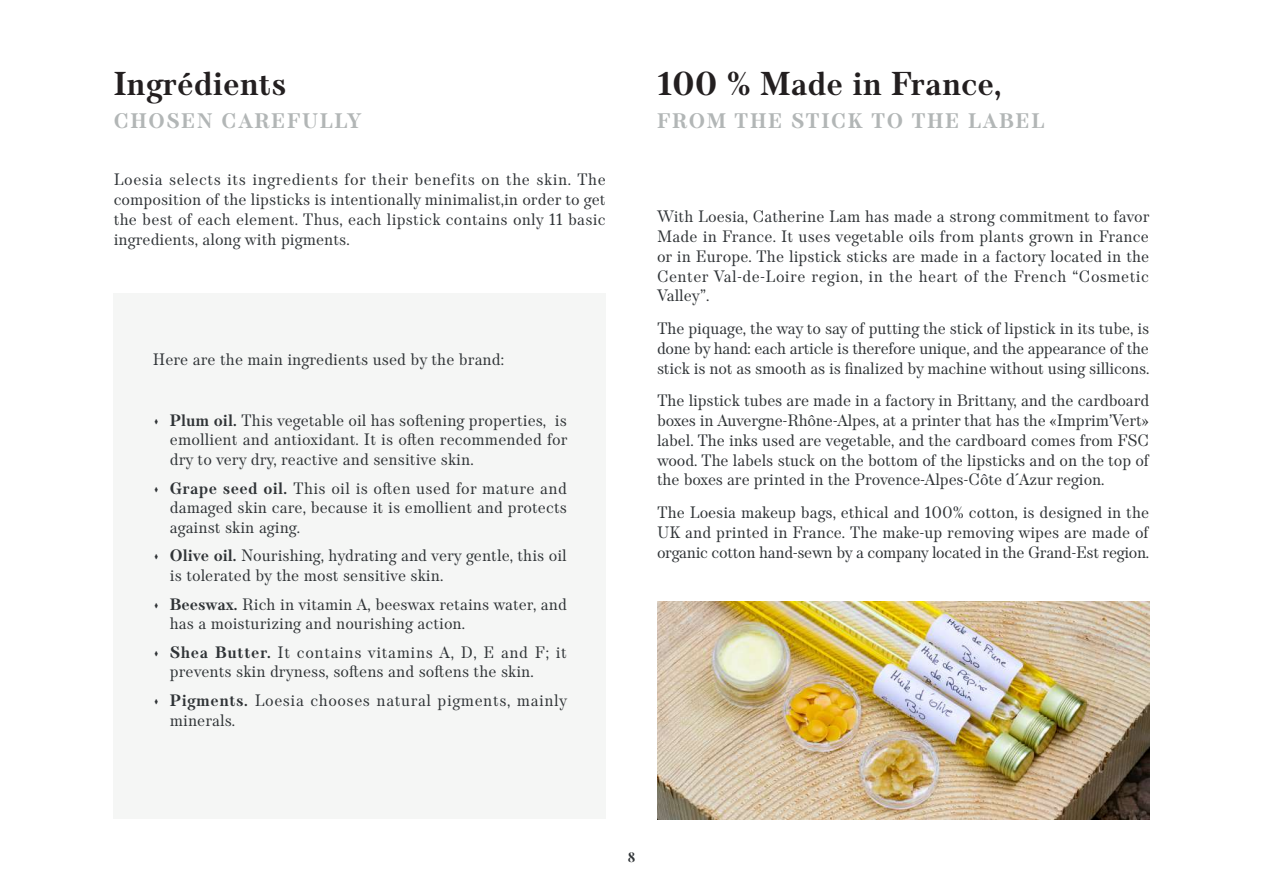
<style>
.page{position:relative;width:1263px;height:893px;background:#fff}
.page>*{position:absolute;margin:0;border:0;box-sizing:border-box;transform-origin:0 0}
.t1{font:700 33px "TT Barrels";color:#231f20}
.t2{font:700 21px "TT Barrels";letter-spacing:.07em;color:#b2b6b6}
.t3{font:16.5px/19.8px "TT Barrels";color:#303437;text-align:justify}
.t4{font:16.5px/19.8px "TT Barrels";letter-spacing:.03em;color:#303437}
.t5{font:700 13.5px "Playfair Display";color:#303437}
.s1{font-weight:700}
</style>
<div class="page">
<div style="left:114px;top:293px;width:492px;height:526px;background:#f5f6f5"></div>
<img style="left:657px;top:602px;width:492px;height:217px">
<h1 class="t1" style="left:114px;top:64px;width:174px">Ingrédients</h1>
<p class="t2" style="left:114px;top:109px;width:249px">CHOSEN CAREFULLY</p>
<p class="t3" style="left:114px;top:170px;width:494px">Loesia selects its ingredients for their benefits on the skin. The composition of the lipsticks is intentionally minimalist,in order to get the best of each element. Thus, each lipstick contains only 11 basic ingredients, along with pigments.</p>
<p class="t3" style="left:153px;top:350px;width:353px">Here are the main ingredients used by the brand:</p>
<p class="t3" style="left:170px;top:410px;width:399px;text-indent:-17px"><span class="s1">• Plum oil.</span> This vegetable oil has softening properties, is emollient and antioxidant. It is often recommended for dry to very dry, reactive and sensitive skin.</p>
<p class="t3" style="left:170px;top:478px;width:399px;text-indent:-17px"><span class="s1">• Grape seed oil.</span> This oil is often used for mature and damaged skin care, because it is emollient and protects against skin aging.</p>
<p class="t3" style="left:170px;top:546px;width:399px;text-indent:-17px"><span class="s1">• Olive oil.</span> Nourishing, hydrating and very gentle, this oil is tolerated by the most sensitive skin.</p>
<p class="t3" style="left:170px;top:594px;width:399px;text-indent:-17px"><span class="s1">• Beeswax.</span> Rich in vitamin A, beeswax retains water, and has a moisturizing and nourishing action.</p>
<p class="t3" style="left:170px;top:642px;width:399px;text-indent:-17px"><span class="s1">• Shea Butter.</span> It contains vitamins A, D, E and F; it prevents skin dryness, softens and softens the skin.</p>
<p class="t4" style="left:170px;top:691px;width:399px;text-indent:-17px"><span class="s1">• Pigments.</span> Loesia chooses natural pigments, mainly minerals.</p>
<h1 class="t1" style="left:657px;top:64px;width:346px">100 % Made in France,</h1>
<p class="t2" style="left:657px;top:109px;width:389px">FROM THE STICK TO THE LABEL</p>
<p class="t3" style="left:657px;top:207px;width:494px">With Loesia, Catherine Lam has made a strong commitment to favor Made in France. It uses vegetable oils from plants grown in France or in Europe. The lipstick sticks are made in a factory located in the Center Val-de-Loire region, in the heart of the French “Cosmetic Valley”.</p>
<p class="t3" style="left:657px;top:319px;width:494px">The piquage, the way to say of putting the stick of lipstick in its tube, is done by hand: each article is therefore unique, and the appearance of the stick is not as smooth as is finalized by machine without using sillicons.</p>
<p class="t3" style="left:657px;top:391px;width:494px">The lipstick tubes are made in a factory in Brittany, and the cardboard boxes in Auvergne-Rhône-Alpes, at a printer that has the «Imprim’Vert» label. The inks used are vegetable, and the cardboard comes from FSC wood. The labels stuck on the bottom of the lipsticks and on the top of the boxes are printed in the Provence-Alpes-Côte d´Azur region.</p>
<p class="t3" style="left:657px;top:503px;width:494px">The Loesia makeup bags, ethical and 100% cotton, is designed in the UK and printed in France. The make-up removing wipes are made of organic cotton hand-sewn by a company located in the Grand-Est region.</p>
<p class="t5" style="left:628px;top:848px;width:9px">8</p>
</div>
